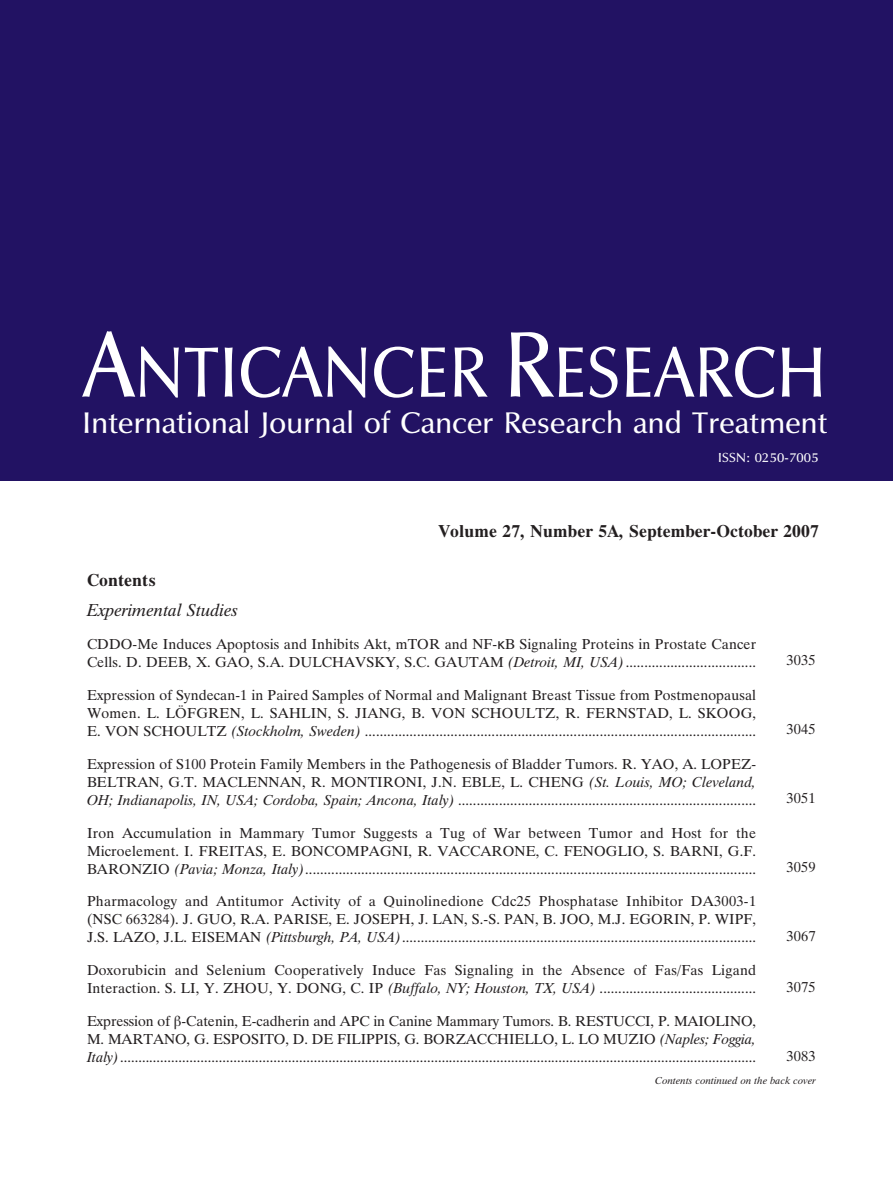
<style>
.page{position:relative;width:893px;height:1190px;background:#fff}
.page>*{position:absolute;margin:0;border:0;box-sizing:border-box;transform-origin:0 0}
.t1{font:73.5px "UB Optima";letter-spacing:.01em;color:#fff;scale:.9 1}
.t2{font:30.75px "UB Optima";letter-spacing:.01em;color:#fff}
.t3{font:18px "UB Times Bold";letter-spacing:.005em;color:#231f20}
.t4{font:18px "UB Times Italic";letter-spacing:.005em;color:#231f20}
.t5{font:15px/18px "UB Times";letter-spacing:.01em;color:#231f20;text-align:justify}
.t6{font:13.5px "UB Optima";letter-spacing:.01em;color:#fff}
.t7{font:10.5px "UB Times Italic";letter-spacing:.01em;color:#231f20}
.s1{font-size:96px}
.s2{font-family:"Arial"}
.s3{font-family:"UB Times Italic"}
</style>
<div class="page">
<div style="left:0;top:0;width:892px;height:480px;background:#221263"></div>
<h1 class="t1" style="left:83px;top:344px;width:827px"><span class="s1">A</span>NTICANCER <span class="s1">R</span>ESEARCH</h1>
<h2 class="t2" style="left:83px;top:411px;width:746px">International Journal of Cancer Research and Treatment</h2>
<p class="t6" style="left:718px;top:452px;width:102px">ISSN: 0250-7005</p>
<p class="t3" style="left:438px;top:525px;width:381px">Volume 27, Number 5A, September-October 2007</p>
<p class="t3" style="left:87px;top:574px;width:70px">Contents</p>
<p class="t4" style="left:87px;top:603px;width:153px">Experimental Studies</p>
<p class="t5" style="left:87px;top:636px;width:670px">CDDO-Me Induces Apoptosis and Inhibits Akt, mTOR and NF-<span class="s2">κ</span>B Signaling Proteins in Prostate Cancer<br>Cells. D. DEEB, X. GAO, S.A. DULCHAVSKY, S.C. GAUTAM <span class="s3">(Detroit, MI, USA)</span>...................................</p>
<p class="t5" style="left:87px;top:687px;width:670px">Expression of Syndecan-1 in Paired Samples of Normal and Malignant Breast Tissue from Postmenopausal Women. L. LÖFGREN, L. SAHLIN, S. JIANG, B. VON SCHOULTZ, R. FERNSTAD, L. SKOOG, E. VON SCHOULTZ <span class="s3">(Stockholm, Sweden)</span> .........................................................................................................</p>
<p class="t5" style="left:87px;top:756px;width:670px">Expression of S100 Protein Family Members in the Pathogenesis of Bladder Tumors. R. YAO, A. LOPEZ-BELTRAN, G.T. MACLENNAN, R. MONTIRONI, J.N. EBLE, L. CHENG <span class="s3">(St. Louis, MO; Cleveland, OH; Indianapolis, IN, USA; Cordoba, Spain; Ancona, Italy)</span> ................................................................................</p>
<p class="t5" style="left:87px;top:825px;width:670px">Iron Accumulation in Mammary Tumor Suggests a Tug of War between Tumor and Host for the Microelement. I. FREITAS, E. BONCOMPAGNI, R. VACCARONE, C. FENOGLIO, S. BARNI, G.F.<br>BARONZIO <span class="s3">(Pavia; Monza, Italy)</span>.........................................................................................................................</p>
<p class="t5" style="left:87px;top:894px;width:670px">Pharmacology and Antitumor Activity of a Quinolinedione Cdc25 Phosphatase Inhibitor DA3003-1 (NSC 663284). J. GUO, R.A. PARISE, E. JOSEPH, J. LAN, S.-S. PAN, B. JOO, M.J. EGORIN, P. WIPF, J.S. LAZO, J.L. EISEMAN <span class="s3">(Pittsburgh, PA, USA)</span>...............................................................................................</p>
<p class="t5" style="left:87px;top:963px;width:670px">Doxorubicin and Selenium Cooperatively Induce Fas Signaling in the Absence of Fas/Fas Ligand<br>Interaction. S. LI, Y. ZHOU, Y. DONG, C. IP <span class="s3">(Buffalo, NY; Houston, TX, USA)</span> ..........................................</p>
<p class="t5" style="left:87px;top:1014px;width:670px">Expression of ‚-Catenin, E-cadherin and APC in Canine Mammary Tumors. B. RESTUCCI, P. MAIOLINO, M. MARTANO, G. ESPOSITO, D. DE FILIPPIS, G. BORZACCHIELLO, L. LO MUZIO <span class="s3">(Naples; Foggia, Italy)</span>..............................................................................................................................................................................</p>
<p class="t7" style="left:655px;top:1076px;width:162px">Contents continued on the back cover</p>
<p class="t5" style="left:786px;top:652px;width:31px">3035</p>
<p class="t5" style="left:786px;top:721px;width:31px">3045</p>
<p class="t5" style="left:786px;top:790px;width:31px">3051</p>
<p class="t5" style="left:786px;top:859px;width:31px">3059</p>
<p class="t5" style="left:786px;top:928px;width:31px">3067</p>
<p class="t5" style="left:786px;top:979px;width:31px">3075</p>
<p class="t5" style="left:786px;top:1048px;width:31px">3083</p>
</div>
